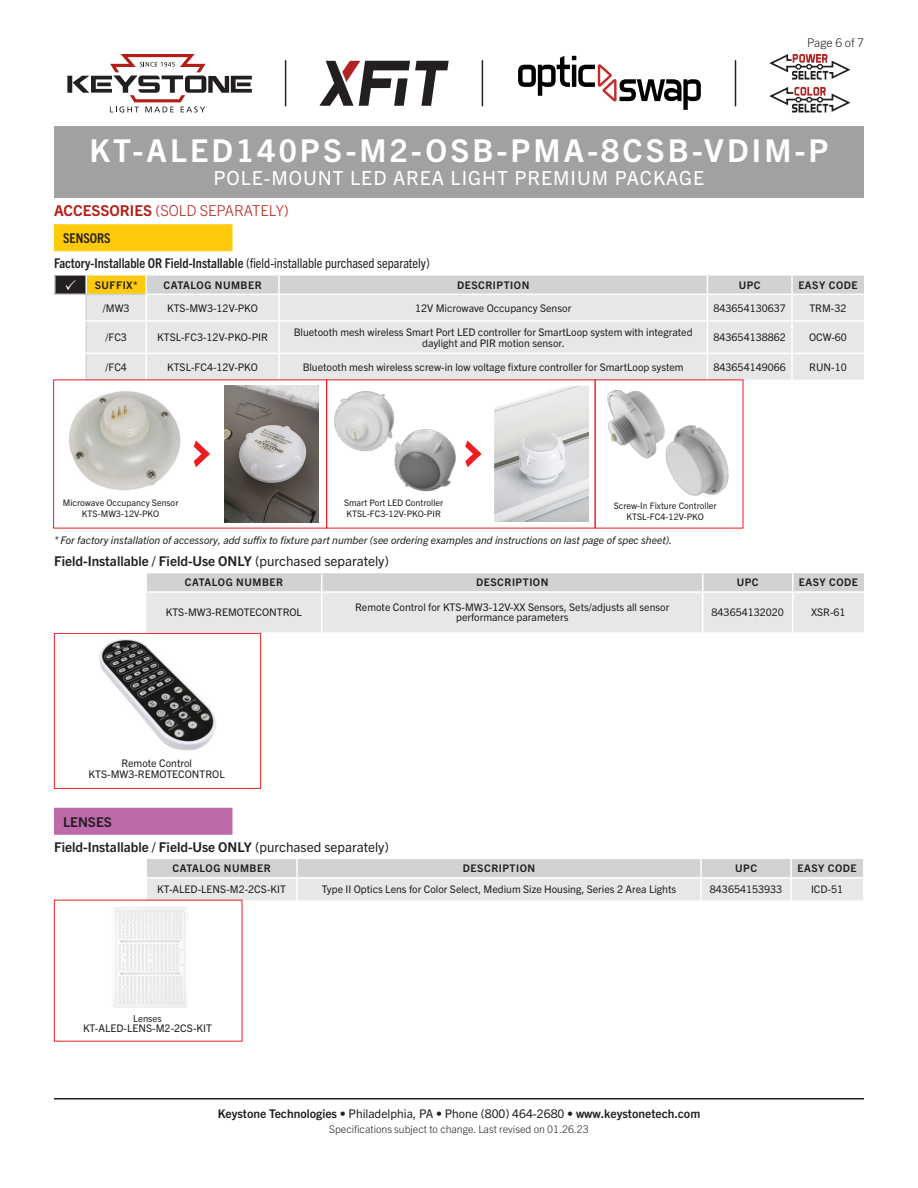
<style>
.page{position:relative;width:918px;height:1188px;background:#fff}
.page>*{position:absolute;margin:0;border:0;box-sizing:border-box;transform-origin:0 0}
.t1{font:700 31.5px "Trade Gothic Next LT Pro";letter-spacing:.1em;color:#fff}
.t2{font:19.5px "Trade Gothic Next LT Pro";letter-spacing:.05em;color:#fff}
.t3{font:300 15px "Trade Gothic Next LT Pro";color:#b41d15}
.t4{font:700 13.5px/25.5px "Trade Gothic Next LT Pro";color:#231f20}
.t5{font:700 condensed 13.5px/25.5px "Trade Gothic Next LT Pro";color:#231f20}
.t6{font:700 12px "Trade Gothic Next LT Pro";color:#231f20}
.t7{font:300 12px "Trade Gothic Next LT Pro";color:#231f20}
.t8{font:10.5px/10.5px "Trade Gothic Next LT Pro";color:#231f20;text-align:center}
.t9{font:italic 10.5px "Trade Gothic Next LT Pro";color:#231f20}
.t10{font:700 10.5px "Trade Gothic Next LT Pro";letter-spacing:.05em;color:#231f20}
.t11{font:300 10.5px "Trade Gothic Next LT Pro";color:#231f20}
.t12{font:9.6px "Trade Gothic Next LT Pro";color:#231f20}
.t13{font:9px/10.5px "Trade Gothic Next LT Pro";color:#231f20;text-align:center}
.s1{font-weight:700}
.s2{font-weight:400}
</style>
<div class="page">
<hr style="left:54px;top:1098px;width:810px;height:2px;background:#231f20">
<div style="left:54px;top:126px;width:810px;height:72px;background:#a0a1a3"></div>
<img style="left:224px;top:386px;width:95px;height:136px">
<img style="left:494px;top:386px;width:95px;height:136px">
<img style="left:69px;top:391px;width:112px;height:100px">
<img style="left:99px;top:639px;width:117px;height:112px">
<div style="left:54px;top:224px;width:178px;height:27px;background:#feca0a"></div>
<div style="left:54px;top:633px;width:207px;height:156px;border:1px solid #ee1d23"></div>
<svg style="left:146px;top:573px;width:718px;height:59px;background:#e0e1e3"></svg>
<svg style="left:194px;top:441px;width:16px;height:26px"></svg>
<svg style="left:467px;top:441px;width:15px;height:26px"></svg>
<svg style="left:67px;top:54px;width:185px;height:58px"></svg>
<svg style="left:769px;top:87px;width:82px;height:26px"></svg>
<svg style="left:769px;top:54px;width:82px;height:26px"></svg>
<hr style="left:482px;top:61px;width:1px;height:45px;background:#231f20">
<hr style="left:735px;top:61px;width:1px;height:45px;background:#231f20">
<hr style="left:285px;top:61px;width:1px;height:45px;background:#231f20">
<svg style="left:319px;top:61px;width:130px;height:45px"></svg>
<svg style="left:518px;top:56px;width:183px;height:54px"></svg>
<img style="left:327px;top:381px;width:68px;height:79px">
<img style="left:386px;top:420px;width:81px;height:72px">
<img style="left:607px;top:390px;width:57px;height:69px">
<img style="left:664px;top:425px;width:65px;height:71px">
<div style="left:54px;top:808px;width:178px;height:27px;background:#be69aa"></div>
<svg style="left:54px;top:859px;width:809px;height:42px"></svg>
<img style="left:113px;top:907px;width:75px;height:101px">
<svg style="left:54px;top:275px;width:810px;height:105px;background:#e3e3e2"></svg>
<p class="t7" style="left:807px;top:34px;width:58px">Page 6 of 7</p>
<h1 class="t1" style="left:90px;top:128px;width:740px">KT-ALED140PS-M2-OSB-PMA-8CSB-VDIM-P</h1>
<h2 class="t2" style="left:214px;top:164px;width:492px">POLE-MOUNT LED AREA LIGHT PREMIUM PACKAGE</h2>
<h3 class="t3" style="left:54px;top:200px;width:236px"><span class="s1">ACCESSORIES</span> (SOLD SEPARATELY)</h3>
<p class="t5" style="left:54px;top:225px;width:377px;text-indent:9px">SENSORS<br>Factory-Installable OR Field-Installable <span class="s2">(field-installable purchased separately)</span></p>
<p class="t10" style="left:95px;top:277px;width:44px">SUFFIX*</p>
<p class="t10" style="left:163px;top:277px;width:100px">CATALOG NUMBER</p>
<p class="t10" style="left:457px;top:277px;width:74px">DESCRIPTION</p>
<p class="t10" style="left:739px;top:277px;width:23px">UPC</p>
<p class="t10" style="left:798px;top:277px;width:61px">EASY CODE</p>
<p class="t8" style="left:103px;top:302px;width:28px">/MW3</p>
<p class="t8" style="left:167px;top:302px;width:92px">KTS-MW3-12V-PKO</p>
<p class="t8" style="left:415px;top:302px;width:158px">12V Microwave Occupancy Sensor</p>
<p class="t8" style="left:714px;top:302px;width:74px">843654130637</p>
<p class="t8" style="left:809px;top:302px;width:39px">TRM-32</p>
<p class="t8" style="left:106px;top:331px;width:23px">/FC3</p>
<p class="t8" style="left:157px;top:331px;width:112px">KTSL-FC3-12V-PKO-PIR</p>
<p class="t8" style="left:294px;top:326px;width:400px">Bluetooth mesh wireless Smart Port LED controller for SmartLoop system with integrated daylight and PIR motion sensor.</p>
<p class="t8" style="left:714px;top:331px;width:74px">843654138862</p>
<p class="t8" style="left:809px;top:331px;width:39px">OCW-60</p>
<p class="t8" style="left:106px;top:361px;width:23px">/FC4</p>
<p class="t8" style="left:167px;top:361px;width:92px">KTSL-FC4-12V-PKO</p>
<p class="t8" style="left:303px;top:361px;width:383px">Bluetooth mesh wireless screw-in low voltage fixture controller for SmartLoop system</p>
<p class="t8" style="left:714px;top:361px;width:74px">843654149066</p>
<p class="t8" style="left:809px;top:361px;width:39px">RUN-10</p>
<p class="t13" style="left:63px;top:497px;width:117px">Microwave Occupancy Sensor<br>KTS-MW3-12V-PKO</p>
<p class="t13" style="left:344px;top:497px;width:101px;text-align:left">Smart Port LED Controller<br>KTSL-FC3-12V-PKO-PIR</p>
<p class="t13" style="left:614px;top:500px;width:104px">Screw-In Fixture Controller<br>KTSL-FC4-12V-PKO</p>
<p class="t9" style="left:54px;top:532px;width:620px">* For factory installation of accessory, add suffix to fixture part number (see ordering examples and instructions on last page of spec sheet).</p>
<p class="t4" style="left:54px;top:548px;width:337px">Field-Installable / Field-Use ONLY <span class="s2">(purchased separately)</span></p>
<p class="t10" style="left:185px;top:575px;width:100px">CATALOG NUMBER</p>
<p class="t10" style="left:476px;top:575px;width:74px">DESCRIPTION</p>
<p class="t10" style="left:737px;top:575px;width:23px">UPC</p>
<p class="t10" style="left:799px;top:575px;width:61px">EASY CODE</p>
<p class="t8" style="left:166px;top:606px;width:138px">KTS-MW3-REMOTECONTROL</p>
<p class="t8" style="left:355px;top:601px;width:316px">Remote Control for KTS-MW3-12V-XX Sensors, Sets/adjusts all sensor performance parameters</p>
<p class="t8" style="left:712px;top:606px;width:74px">843654132020</p>
<p class="t8" style="left:811px;top:606px;width:36px">XSR-61</p>
<p class="t8" style="left:89px;top:757px;width:138px">Remote Control<br>KTS-MW3-REMOTECONTROL</p>
<p class="t4" style="left:54px;top:808px;width:337px;text-indent:9px">LENSES<br>Field-Installable / Field-Use ONLY <span class="s2">(purchased separately)</span></p>
<p class="t10" style="left:172px;top:861px;width:100px">CATALOG NUMBER</p>
<p class="t10" style="left:463px;top:861px;width:74px">DESCRIPTION</p>
<p class="t10" style="left:735px;top:861px;width:23px">UPC</p>
<p class="t10" style="left:797px;top:861px;width:61px">EASY CODE</p>
<p class="t8" style="left:157px;top:884px;width:130px">KT-ALED-LENS-M2-2CS-KIT</p>
<p class="t8" style="left:322px;top:884px;width:356px">Type II Optics Lens for Color Select, Medium Size Housing, Series 2 Area Lights</p>
<p class="t8" style="left:710px;top:884px;width:74px">843654153933</p>
<p class="t8" style="left:811px;top:884px;width:34px">ICD-51</p>
<p class="t12" style="left:133px;top:1012px;width:30px">Lenses</p>
<p class="t8" style="left:83px;top:1023px;width:130px">KT-ALED-LENS-M2-2CS-KIT</p>
<p class="t6" style="left:218px;top:1105px;width:484px">Keystone Technologies <span class="s2">• Philadelphia, PA • Phone (800) 464-2680 •</span> www.keystonetech.com</p>
<p class="t11" style="left:329px;top:1122px;width:261px">Specifications subject to change. Last revised on 01.26.23</p>
</div>
